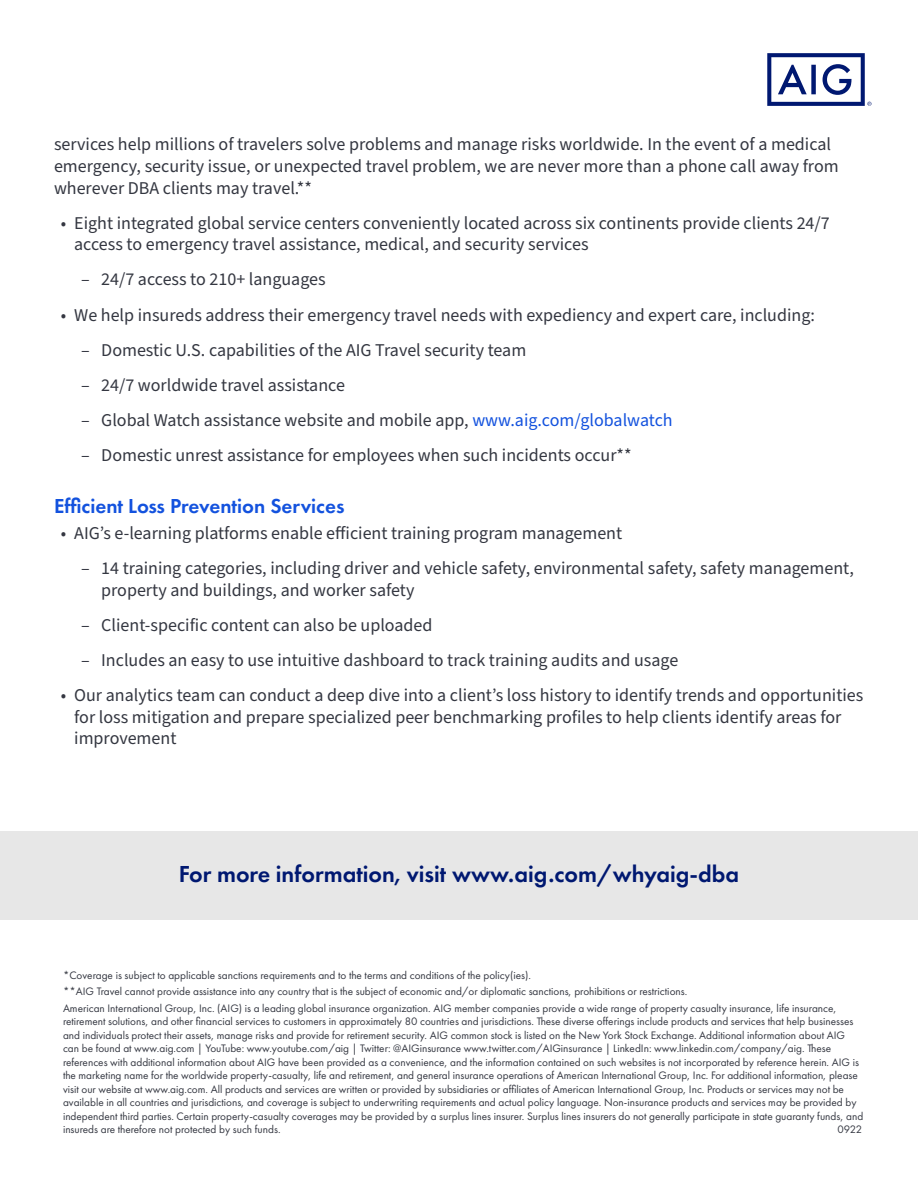
<style>
.page{position:relative;width:918px;height:1188px;background:#fff}
.page>*{position:absolute;margin:0;border:0;box-sizing:border-box;transform-origin:0 0}
.t1{font:600 24px "Futura PT";color:#001871}
.t2{font:600 21px "Futura PT";color:#1352de}
.t3{font:18px/21.6px "Source Sans Pro";color:#343741}
.t4{font:11.25px/13.5px "Futura PT";color:#343741}
.s1{color:#1352de}
</style>
<div class="page">
<svg style="left:767px;top:53px;width:105px;height:53px"></svg>
<div style="left:0;top:831px;width:918px;height:89px;background:#e7e7e7"></div>
<p class="t3" style="left:54px;top:134px;width:786px">services help millions of travelers solve problems and manage risks worldwide. In the event of a medical emergency, security issue, or unexpected travel problem, we are never more than a phone call away from wherever DBA clients may travel.**</p>
<h3 class="t3" style="left:74px;top:213px;width:757px;text-indent:-14px">• Eight integrated global service centers conveniently located across six continents provide clients 24/7 access to emergency travel assistance, medical, and security services</h3>
<h3 class="t3" style="left:81px;top:269px;width:246px">– 24/7 access to 210+ languages</h3>
<h3 class="t3" style="left:61px;top:304px;width:756px">• We help insureds address their emergency travel needs with expediency and expert care, including:</h3>
<h3 class="t3" style="left:81px;top:339px;width:447px">– Domestic U.S. capabilities of the AIG Travel security team</h3>
<h3 class="t3" style="left:81px;top:375px;width:265px">– 24/7 worldwide travel assistance</h3>
<h3 class="t3" style="left:81px;top:410px;width:593px">– Global Watch assistance website and mobile app, <span class="s1">www.aig.com/globalwatch</span></h3>
<h3 class="t3" style="left:81px;top:445px;width:552px">– Domestic unrest assistance for employees when such incidents occur**</h3>
<h2 class="t2" style="left:54px;top:493px;width:292px">Efficient Loss Prevention Services</h2>
<h3 class="t3" style="left:61px;top:523px;width:563px">• AIG’s e-learning platforms enable efficient training program management</h3>
<h3 class="t3" style="left:101px;top:558px;width:754px;text-indent:-20px">– 14 training categories, including driver and vehicle safety, environmental safety, safety management, property and buildings, and worker safety</h3>
<h3 class="t3" style="left:81px;top:615px;width:353px">– Client-specific content can also be uploaded</h3>
<h3 class="t3" style="left:81px;top:650px;width:599px">– Includes an easy to use intuitive dashboard to track training audits and usage</h3>
<h3 class="t3" style="left:74px;top:685px;width:791px;text-indent:-14px">• Our analytics team can conduct a deep dive into a client’s loss history to identify trends and opportunities for loss mitigation and prepare specialized peer benchmarking profiles to help clients identify areas for improvement</h3>
<h1 class="t1" style="left:179px;top:859px;width:562px">For more information, visit www.aig.com/whyaig-dba</h1>
<p class="t4" style="left:63px;top:967px;width:775px;line-height:16.5px">*Coverage is subject to applicable sanctions requirements and to the terms and conditions of the policy(ies).<br>**AIG Travel cannot provide assistance into any country that is the subject of economic and/or diplomatic sanctions, prohibitions or restrictions.<br>American International Group, Inc. (AIG) is a leading global insurance organization. AIG member companies provide a wide range of property casualty insurance, life insurance,</p>
<p class="t4" style="left:63px;top:1015px;width:802px">retirement solutions, and other financial services to customers in approximately 80 countries and jurisdictions. These diverse offerings include products and services that help businesses and individuals protect their assets, manage risks and provide for retirement security. AIG common stock is listed on the New York Stock Exchange. Additional information about AIG can be found at www.aig.com | YouTube: www.youtube.com/aig | Twitter: @AIGinsurance www.twitter.com/AIGinsurance | LinkedIn: www.linkedin.com/company/aig. These references with additional information about AIG have been provided as a convenience, and the information contained on such websites is not incorporated by reference herein. AIG is the marketing name for the worldwide property-casualty, life and retirement, and general insurance operations of American International Group, Inc. For additional information, please visit our website at www.aig.com. All products and services are written or provided by subsidiaries or affiliates of American International Group, Inc. Products or services may not be available in all countries and jurisdictions, and coverage is subject to underwriting requirements and actual policy language. Non-insurance products and services may be provided by independent third parties. Certain property-casualty coverages may be provided by a surplus lines insurer. Surplus lines insurers do not generally participate in state guaranty funds, and insureds are therefore not protected by such funds.</p>
<p class="t4" style="left:837px;top:1123px;width:26px">0922</p>
</div>
